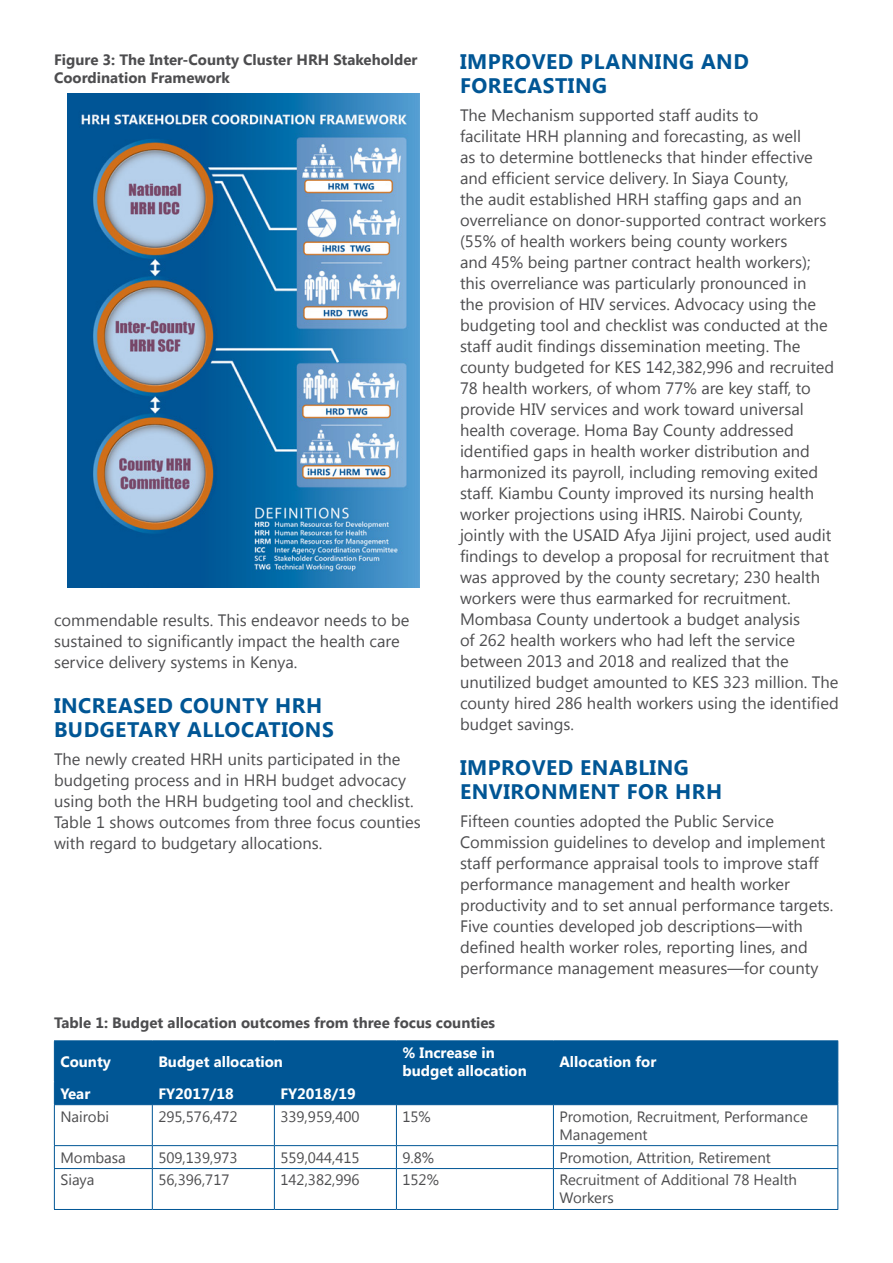
<style>
.page{position:relative;width:893px;height:1263px;background:#fff}
.page>*{position:absolute;margin:0;border:0;box-sizing:border-box;transform-origin:0 0}
.t1{font:700 21px/24px "Segoe UI";letter-spacing:.025em;color:#005695}
.t2{font:16.5px/21px "Segoe UI";color:#4d4d4f}
.t3{font:15px/18px "Segoe UI";color:#4d4d4f}
.t4{font:700 15px/18px "Segoe UI";color:#4d4d4f}
.t5{font:700 15px/18px "Segoe UI";color:#fff}
</style>
<div class="page">
<div style="left:55px;top:1041px;width:782px;height:63px;background:#005695"></div>
<hr style="left:54px;top:1040px;width:98px;height:1px;background:#005695">
<hr style="left:54px;top:1041px;width:1px;height:40px;background:#005695">
<hr style="left:152px;top:1040px;width:122px;height:1px;background:#005695">
<hr style="left:152px;top:1041px;width:1px;height:40px;background:#005695">
<hr style="left:274px;top:1040px;width:122px;height:1px;background:#005695">
<hr style="left:396px;top:1040px;width:157px;height:1px;background:#005695">
<hr style="left:396px;top:1041px;width:1px;height:40px;background:#005695">
<hr style="left:553px;top:1040px;width:285px;height:1px;background:#005695">
<hr style="left:553px;top:1041px;width:1px;height:40px;background:#005695">
<hr style="left:837px;top:1041px;width:1px;height:40px;background:#005695">
<hr style="left:54px;top:1081px;width:98px;height:1px;background:#005695">
<svg style="left:54px;top:1082px;width:1px;height:22px"></svg>
<hr style="left:152px;top:1081px;width:122px;height:1px;background:#005695">
<svg style="left:152px;top:1082px;width:1px;height:22px"></svg>
<hr style="left:274px;top:1081px;width:122px;height:1px;background:#005695">
<svg style="left:274px;top:1082px;width:1px;height:22px"></svg>
<hr style="left:396px;top:1081px;width:157px;height:1px;background:#005695">
<svg style="left:396px;top:1082px;width:1px;height:22px"></svg>
<hr style="left:553px;top:1081px;width:285px;height:1px;background:#005695">
<svg style="left:837px;top:1082px;width:1px;height:22px"></svg>
<hr style="left:54px;top:1104px;width:98px;height:1px;background:#005695">
<hr style="left:54px;top:1105px;width:1px;height:40px;background:#005695">
<hr style="left:152px;top:1104px;width:122px;height:1px;background:#005695">
<hr style="left:152px;top:1105px;width:1px;height:40px;background:#005695">
<hr style="left:274px;top:1104px;width:122px;height:1px;background:#005695">
<hr style="left:274px;top:1105px;width:1px;height:40px;background:#005695">
<hr style="left:396px;top:1104px;width:157px;height:1px;background:#005695">
<hr style="left:396px;top:1105px;width:1px;height:40px;background:#005695">
<hr style="left:553px;top:1104px;width:285px;height:1px;background:#005695">
<hr style="left:553px;top:1105px;width:1px;height:40px;background:#005695">
<hr style="left:837px;top:1105px;width:1px;height:40px;background:#005695">
<hr style="left:54px;top:1145px;width:98px;height:1px;background:#005695">
<svg style="left:54px;top:1146px;width:1px;height:22px"></svg>
<hr style="left:152px;top:1145px;width:122px;height:1px;background:#005695">
<svg style="left:152px;top:1146px;width:1px;height:22px"></svg>
<hr style="left:274px;top:1145px;width:122px;height:1px;background:#005695">
<svg style="left:274px;top:1146px;width:1px;height:22px"></svg>
<hr style="left:396px;top:1145px;width:157px;height:1px;background:#005695">
<svg style="left:396px;top:1146px;width:1px;height:22px"></svg>
<hr style="left:553px;top:1145px;width:285px;height:1px;background:#005695">
<svg style="left:553px;top:1146px;width:1px;height:22px"></svg>
<svg style="left:837px;top:1146px;width:1px;height:22px"></svg>
<hr style="left:54px;top:1168px;width:98px;height:1px;background:#005695">
<hr style="left:54px;top:1169px;width:1px;height:40px;background:#005695">
<hr style="left:152px;top:1168px;width:122px;height:1px;background:#005695">
<hr style="left:152px;top:1169px;width:1px;height:40px;background:#005695">
<hr style="left:274px;top:1168px;width:122px;height:1px;background:#005695">
<hr style="left:274px;top:1169px;width:1px;height:40px;background:#005695">
<hr style="left:396px;top:1168px;width:157px;height:1px;background:#005695">
<hr style="left:396px;top:1169px;width:1px;height:40px;background:#005695">
<hr style="left:553px;top:1168px;width:285px;height:1px;background:#005695">
<hr style="left:553px;top:1169px;width:1px;height:40px;background:#005695">
<hr style="left:837px;top:1169px;width:1px;height:40px;background:#005695">
<hr style="left:54px;top:1209px;width:98px;height:1px;background:#005695">
<hr style="left:152px;top:1209px;width:122px;height:1px;background:#005695">
<hr style="left:274px;top:1209px;width:122px;height:1px;background:#005695">
<hr style="left:396px;top:1209px;width:157px;height:1px;background:#005695">
<hr style="left:553px;top:1209px;width:285px;height:1px;background:#005695">
<img style="left:68px;top:94px;width:351px;height:493px">
<p class="t4" style="left:54px;top:50px;width:365px">Figure 3: The Inter-County Cluster HRH Stakeholder<br>Coordination Framework</p>
<p class="t1" style="left:460px;top:49px;width:290px">IMPROVED PLANNING AND<br>FORECASTING</p>
<p class="t2" style="left:460px;top:104px;width:380px">The Mechanism supported staff audits to<br>facilitate HRH planning and forecasting, as well<br>as to determine bottlenecks that hinder effective and efficient service delivery. In Siaya County,<br>the audit established HRH staffing gaps and an overreliance on donor-supported contract workers (55% of health workers being county workers<br>and 45% being partner contract health workers); this overreliance was particularly pronounced in<br>the provision of HIV services. Advocacy using the budgeting tool and checklist was conducted at the staff audit findings dissemination meeting. The county budgeted for KES 142,382,996 and recruited 78 health workers, of whom 77% are key staff, to provide HIV services and work toward universal health coverage. Homa Bay County addressed identified gaps in health worker distribution and harmonized its payroll, including removing exited staff. Kiambu County improved its nursing health worker projections using iHRIS. Nairobi County, jointly with the USAID Afya Jijini project, used audit findings to develop a proposal for recruitment that was approved by the county secretary; 230 health workers were thus earmarked for recruitment.<br>Mombasa County undertook a budget analysis<br>of 262 health workers who had left the service between 2013 and 2018 and realized that the unutilized budget amounted to KES 323 million. The county hired 286 health workers using the identified budget savings.</p>
<p class="t1" style="left:460px;top:754px;width:264px">IMPROVED ENABLING<br>ENVIRONMENT FOR HRH</p>
<p class="t2" style="left:460px;top:810px;width:375px">Fifteen counties adopted the Public Service Commission guidelines to develop and implement staff performance appraisal tools to improve staff performance management and health worker productivity and to set annual performance targets.<br>Five counties developed job descriptions—with defined health worker roles, reporting lines, and performance management measures—for county</p>
<p class="t4" style="left:54px;top:1012px;width:443px">Table 1: Budget allocation outcomes from three focus counties</p>
<p class="t5" style="left:60px;top:1052px;width:52px">County</p>
<p class="t5" style="left:158px;top:1052px;width:126px">Budget allocation</p>
<p class="t5" style="left:402px;top:1043px;width:126px">% Increase in budget allocation</p>
<p class="t5" style="left:559px;top:1052px;width:98px">Allocation for</p>
<p class="t5" style="left:60px;top:1083px;width:31px">Year</p>
<p class="t5" style="left:158px;top:1083px;width:77px">FY2017/18</p>
<p class="t5" style="left:280px;top:1083px;width:77px">FY2018/19</p>
<p class="t3" style="left:60px;top:1106px;width:50px">Nairobi</p>
<p class="t3" style="left:158px;top:1106px;width:81px">295,576,472</p>
<p class="t3" style="left:280px;top:1106px;width:81px">339,959,400</p>
<p class="t3" style="left:402px;top:1106px;width:30px">15%</p>
<p class="t3" style="left:559px;top:1106px;width:250px">Promotion, Recruitment, Performance<br>Management</p>
<p class="t3" style="left:60px;top:1147px;width:67px">Mombasa</p>
<p class="t3" style="left:158px;top:1147px;width:81px">509,139,973</p>
<p class="t3" style="left:280px;top:1147px;width:81px">559,044,415</p>
<p class="t3" style="left:402px;top:1147px;width:33px">9.8%</p>
<p class="t3" style="left:559px;top:1147px;width:213px">Promotion, Attrition, Retirement</p>
<p class="t3" style="left:60px;top:1170px;width:36px">Siaya</p>
<p class="t3" style="left:158px;top:1170px;width:73px">56,396,717</p>
<p class="t3" style="left:280px;top:1170px;width:81px">142,382,996</p>
<p class="t3" style="left:402px;top:1170px;width:38px">152%</p>
<p class="t3" style="left:559px;top:1170px;width:239px">Recruitment of Additional 78 Health<br>Workers</p>
<p class="t2" style="left:54px;top:609px;width:357px">commendable results. This endeavor needs to be sustained to significantly impact the health care service delivery systems in Kenya.</p>
<p class="t1" style="left:54px;top:693px;width:281px">INCREASED COUNTY HRH<br>BUDGETARY ALLOCATIONS</p>
<p class="t2" style="left:54px;top:748px;width:368px">The newly created HRH units participated in the budgeting process and in HRH budget advocacy using both the HRH budgeting tool and checklist.<br>Table 1 shows outcomes from three focus counties with regard to budgetary allocations.</p>
</div>
